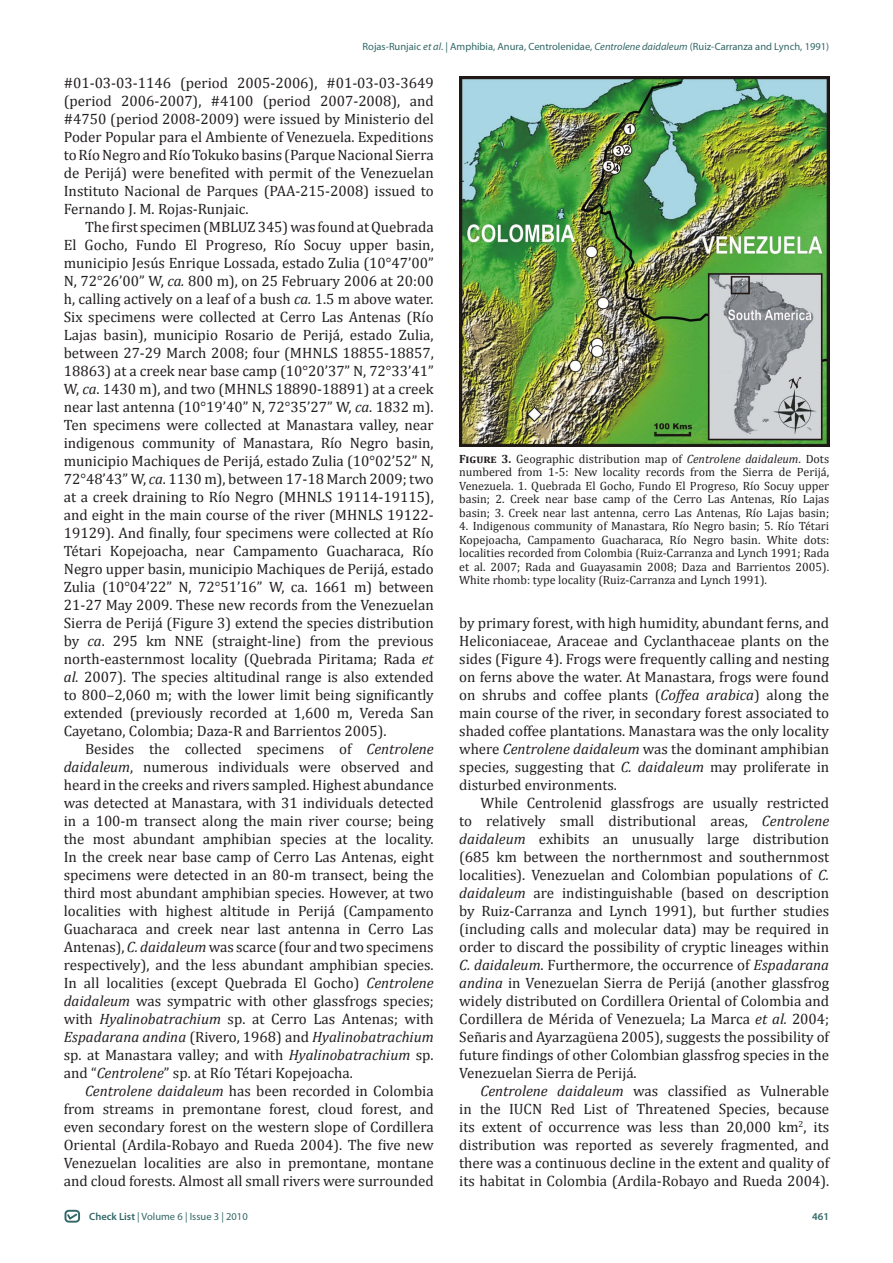
<style>
.page{position:relative;width:893px;height:1263px;background:#fff}
.page>*{position:absolute;margin:0;border:0;box-sizing:border-box;transform-origin:0 0}
.t1{font:15px/18px "Cambria";color:#231f20;text-align:justify}
.t2{font:12px/13.5px "Cambria";color:#231f20;text-align:justify}
.t3{font:10.5px "Myriad Pro";color:#336767}
.t4{font:600 10.5px "Myriad Pro";color:#336767}
.s1{font-style:italic}
.s2{font-weight:600}
.s3{font-weight:700}
</style>
<div class="page">
<div style="left:65px;top:1210px;width:15px;height:12px;border:2px solid #326667;border-radius:3px"></div>
<svg style="left:66px;top:1212px;width:13px;height:9px"></svg>
<img style="left:459px;top:77px;width:370px;height:369px">
<p class="t3" style="left:363px;top:40px;width:468px">Rojas-Runjaic <span class="s1">et al</span>. | Amphibia, Anura, Centrolenidae, <span class="s1">Centrolene daidaleum</span> (Ruiz-Carranza and Lynch, 1991)</p>
<p class="t1" style="left:64px;top:74px;width:371px">#01-03-03-1146 (period 2005-2006), #01-03-03-3649 (period 2006-2007), #4100 (period 2007-2008), and #4750 (period 2008-2009) were issued by Ministerio del Poder Popular para el Ambiente of Venezuela. Expeditions to Río Negro and Río Tokuko basins (Parque Nacional Sierra de Perijá) were benefited with permit of the Venezuelan Instituto Nacional de Parques (PAA-215-2008) issued to Fernando J. M. Rojas-Runjaic.</p>
<p class="t1" style="left:64px;top:218px;width:371px;text-indent:21px">The first specimen (MBLUZ 345) was found at Quebrada El Gocho, Fundo El Progreso, Río Socuy upper basin, municipio Jesús Enrique Lossada, estado Zulia (10°47’00” N, 72°26’00” W, <span class="s1">ca.</span> 800 m), on 25 February 2006 at 20:00 h, calling actively on a leaf of a bush <span class="s1">ca.</span> 1.5 m above water.<br>Six specimens were collected at Cerro Las Antenas (Río Lajas basin), municipio Rosario de Perijá, estado Zulia, between 27-29 March 2008; four (MHNLS 18855-18857, 18863) at a creek near base camp (10°20’37” N, 72°33’41” W, <span class="s1">ca</span>. 1430 m), and two (MHNLS 18890-18891) at a creek near last antenna (10°19’40” N, 72°35’27” W, <span class="s1">ca</span>. 1832 m).<br>Ten specimens were collected at Manastara valley, near indigenous community of Manastara, Río Negro basin, municipio Machiques de Perijá, estado Zulia (10°02’52” N, 72°48’43” W, <span class="s1">ca</span>. 1130 m), between 17-18 March 2009; two at a creek draining to Río Negro (MHNLS 19114-19115), and eight in the main course of the river (MHNLS 19122- 19129). And finally, four specimens were collected at Río Tétari Kopejoacha, near Campamento Guacharaca, Río Negro upper basin, municipio Machiques de Perijá, estado Zulia (10°04’22” N, 72°51’16” W, ca. 1661 m) between 21-27 May 2009. These new records from the Venezuelan Sierra de Perijá (Figure 3) extend the species distribution by <span class="s1">ca</span>. 295 km NNE (straight-line) from the previous north-easternmost locality (Quebrada Piritama; Rada <span class="s1">et al.</span> 2007). The species altitudinal range is also extended to 800–2,060 m; with the lower limit being significantly extended (previously recorded at 1,600 m, Vereda San Cayetano, Colombia; Daza-R and Barrientos 2005).</p>
<p class="t1" style="left:64px;top:740px;width:371px;text-indent:21px">Besides the collected specimens of <span class="s1">Centrolene daidaleum</span>, numerous individuals were observed and heard in the creeks and rivers sampled. Highest abundance was detected at Manastara, with 31 individuals detected in a 100-m transect along the main river course; being the most abundant amphibian species at the locality.<br>In the creek near base camp of Cerro Las Antenas, eight specimens were detected in an 80-m transect, being the third most abundant amphibian species. However, at two localities with highest altitude in Perijá (Campamento Guacharaca and creek near last antenna in Cerro Las Antenas), <span class="s1">C. daidaleum</span> was scarce (four and two specimens respectively), and the less abundant amphibian species.<br>In all localities (except Quebrada El Gocho) <span class="s1">Centrolene daidaleum</span> was sympatric with other glassfrogs species; with <span class="s1">Hyalinobatrachium</span> sp. at Cerro Las Antenas; with <span class="s1">Espadarana andina</span> (Rivero, 1968) and <span class="s1">Hyalinobatrachium </span>sp. at Manastara valley; and with <span class="s1">Hyalinobatrachium</span> sp. and “<span class="s1">Centrolene</span>” sp. at Río Tétari Kopejoacha.</p>
<p class="t1" style="left:64px;top:1082px;width:371px;text-indent:21px"><span class="s1">Centrolene daidaleum</span> has been recorded in Colombia from streams in premontane forest, cloud forest, and even secondary forest on the western slope of Cordillera Oriental (Ardila-Robayo and Rueda 2004). The five new Venezuelan localities are also in premontane, montane and cloud forests. Almost all small rivers were surrounded</p>
<p class="t3" style="left:89px;top:1210px;width:160px"><span class="s2">Check List</span> | Volume 6 | Issue 3 | 2010</p>
<p class="t2" style="left:459px;top:452px;width:371px"><span class="s3">Figure 3.</span> Geographic distribution map of <span class="s1">Centrolene daidaleum</span>. Dots numbered from 1-5: New locality records from the Sierra de Perijá, Venezuela. 1. Quebrada El Gocho, Fundo El Progreso, Río Socuy upper basin; 2. Creek near base camp of the Cerro Las Antenas, Río Lajas basin; 3. Creek near last antenna, cerro Las Antenas, Río Lajas basin;</p>
<p class="t2" style="left:459px;top:520px;width:371px">4. Indigenous community of Manastara, Río Negro basin; 5. Río Tétari Kopejoacha, Campamento Guacharaca, Río Negro basin. White dots: localities recorded from Colombia (Ruiz-Carranza and Lynch 1991; Rada et al. 2007; Rada and Guayasamin 2008; Daza and Barrientos 2005).<br>White rhomb: type locality (Ruiz-Carranza and Lynch 1991).</p>
<p class="t1" style="left:459px;top:613px;width:371px">by primary forest, with high humidity, abundant ferns, and Heliconiaceae, Araceae and Cyclanthaceae plants on the sides (Figure 4). Frogs were frequently calling and nesting on ferns above the water. At Manastara, frogs were found on shrubs and coffee plants (<span class="s1">Coffea arabica</span>) along the main course of the river, in secondary forest associated to shaded coffee plantations. Manastara was the only locality where <span class="s1">Centrolene daidaleum</span> was the dominant amphibian species, suggesting that <span class="s1">C. daidaleum</span> may proliferate in disturbed environments.</p>
<p class="t1" style="left:459px;top:793px;width:371px;text-indent:21px">While Centrolenid glassfrogs are usually restricted to relatively small distributional areas, <span class="s1">Centrolene daidaleum</span> exhibits an unusually large distribution (685 km between the northernmost and southernmost localities). Venezuelan and Colombian populations of <span class="s1">C. daidaleum</span> are indistinguishable (based on description by Ruiz-Carranza and Lynch 1991), but further studies (including calls and molecular data) may be required in order to discard the possibility of cryptic lineages within <span class="s1">C. daidaleum</span>. Furthermore, the occurrence of <span class="s1">Espadarana andina</span> in Venezuelan Sierra de Perijá (another glassfrog widely distributed on Cordillera Oriental of Colombia and Cordillera de Mérida of Venezuela; La Marca <span class="s1">et al.</span> 2004; Señaris and Ayarzagüena 2005), suggests the possibility of future findings of other Colombian glassfrog species in the Venezuelan Sierra de Perijá.</p>
<p class="t1" style="left:459px;top:1081px;width:371px;text-indent:21px"><span class="s1">Centrolene daidaleum</span> was classified as Vulnerable in the IUCN Red List of Threatened Species, because its extent of occurrence was less than 20,000 km<sup>2</sup>, its distribution was reported as severely fragmented, and there was a continuous decline in the extent and quality of its habitat in Colombia (Ardila-Robayo and Rueda 2004).</p>
<p class="t4" style="left:812px;top:1209px;width:18px">461</p>
</div>
